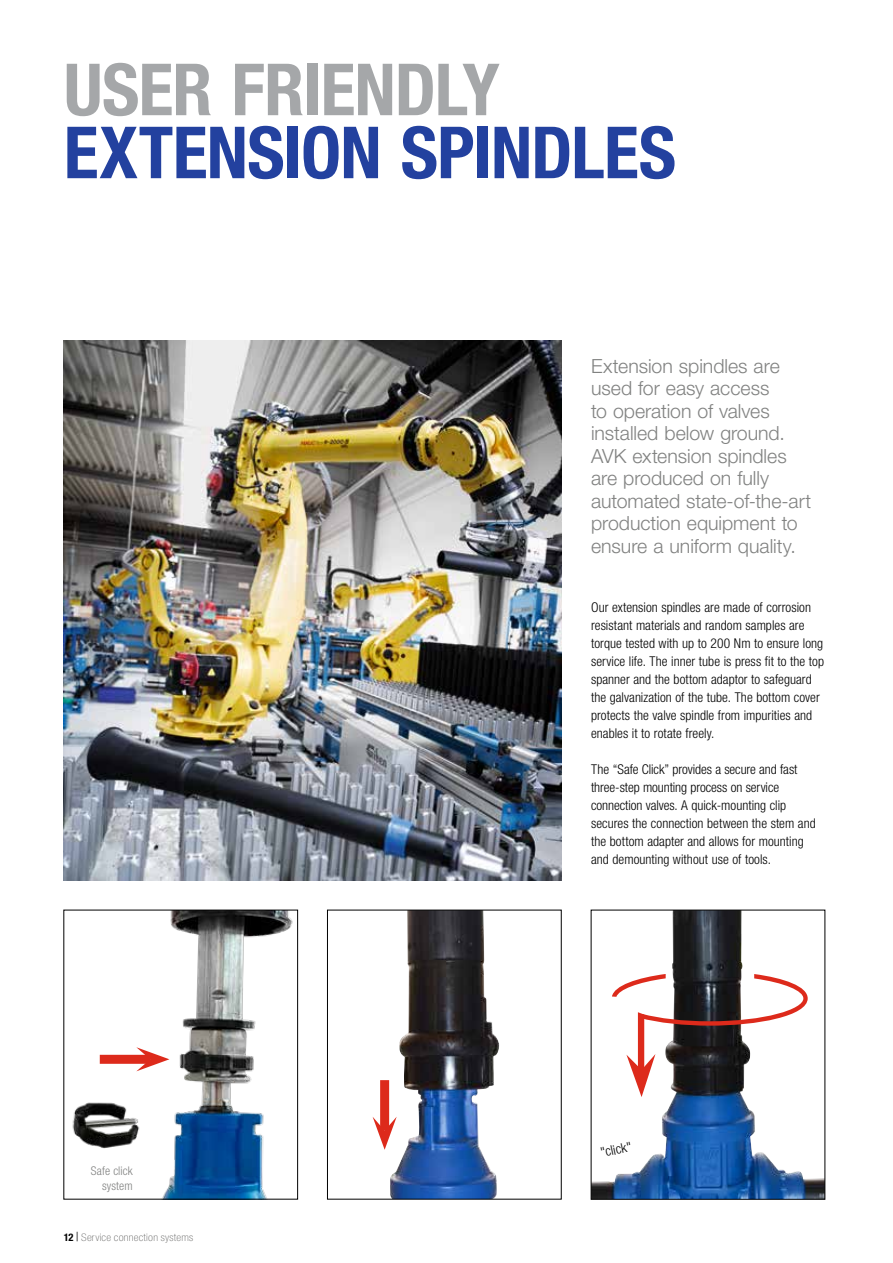
<style>
.page{position:relative;width:893px;height:1263px;background:#fff}
.page>*{position:absolute;margin:0;border:0;box-sizing:border-box;transform-origin:0 0}
.t1{font:700 condensed 72px "Helvetica Neue LT Pro";letter-spacing:-.01em;color:#23419f}
.t2{font:700 condensed 72px "Helvetica Neue LT Pro";letter-spacing:-.015em;color:#a5a7a9}
.t3{font:300 19.5px/22.5px "Helvetica Neue LT Pro";color:#818281}
.t4{font:300 condensed 13.5px/18px "Helvetica Neue LT Pro";letter-spacing:.005em;color:#000}
.t5{font:300 condensed 12px/15px "Helvetica Neue LT Pro";letter-spacing:.005em;color:#818281;text-align:right}
.t6{font:100 condensed 10.5px "Helvetica Neue LT Pro";letter-spacing:.02em;color:#686867;scale:1.1 1}
.s1{font-weight:700;color:#000}
.s2{font-family:"Times New Roman";font-weight:700;font-stretch:normal;color:#000}
</style>
<div class="page">
<img style="left:64px;top:340px;width:497px;height:540px">
<img style="left:99px;top:912px;width:194px;height:285px">
<div style="left:64px;top:910px;width:234px;height:289px;border:1px solid #000"></div>
<img style="left:65px;top:1087px;width:83px;height:75px">
<img style="left:390px;top:912px;width:109px;height:285px">
<div style="left:327px;top:910px;width:234px;height:289px;border:1px solid #000"></div>
<img style="left:593px;top:912px;width:230px;height:285px">
<svg style="left:612px;top:974px;width:196px;height:123px"></svg>
<svg style="left:600px;top:1137px;width:54px;height:28px"></svg>
<div style="left:100px;top:1055px;width:50px;height:9px;background:#dd2a1b"></div>
<svg style="left:136px;top:1047px;width:33px;height:24px"></svg>
<div style="left:380px;top:1080px;width:9px;height:50px;background:#dd2a1b"></div>
<svg style="left:373px;top:1117px;width:24px;height:33px"></svg>
<h1 class="t2" style="left:64px;top:46px;width:437px">USER FRIENDLY</h1>
<h1 class="t1" style="left:64px;top:109px;width:614px">EXTENSION SPINDLES</h1>
<h2 class="t3" style="left:591px;top:354px;width:222px">Extension spindles are used for easy access<br>to operation of valves installed below ground.<br>AVK extension spindles are produced on fully automated state-of-the-art production equipment to ensure a uniform quality.</h2>
<p class="t4" style="left:591px;top:598px;width:234px">Our extension spindles are made of corrosion resistant materials and random samples are torque tested with up to 200 Nm to ensure long service life. The inner tube is press fit to the top spanner and the bottom adaptor to safeguard the galvanization of the tube. The bottom cover protects the valve spindle from impurities and enables it to rotate freely.</p>
<p class="t4" style="left:591px;top:760px;width:226px">The “Safe Click” provides a secure and fast three-step mounting process on service connection valves. A quick-mounting clip secures the connection between the stem and the bottom adapter and allows for mounting and demounting without use of tools.</p>
<p class="t5" style="left:91px;top:1163px;width:43px">Safe click system</p>
<p class="t6" style="left:64px;top:1231px;width:119px"><span class="s1">12</span> <span class="s2">|</span> Service connection systems</p>
<p class="t4" style="left:599px;top:1144px;width:33px;rotate:-12deg">"click"</p>
</div>
